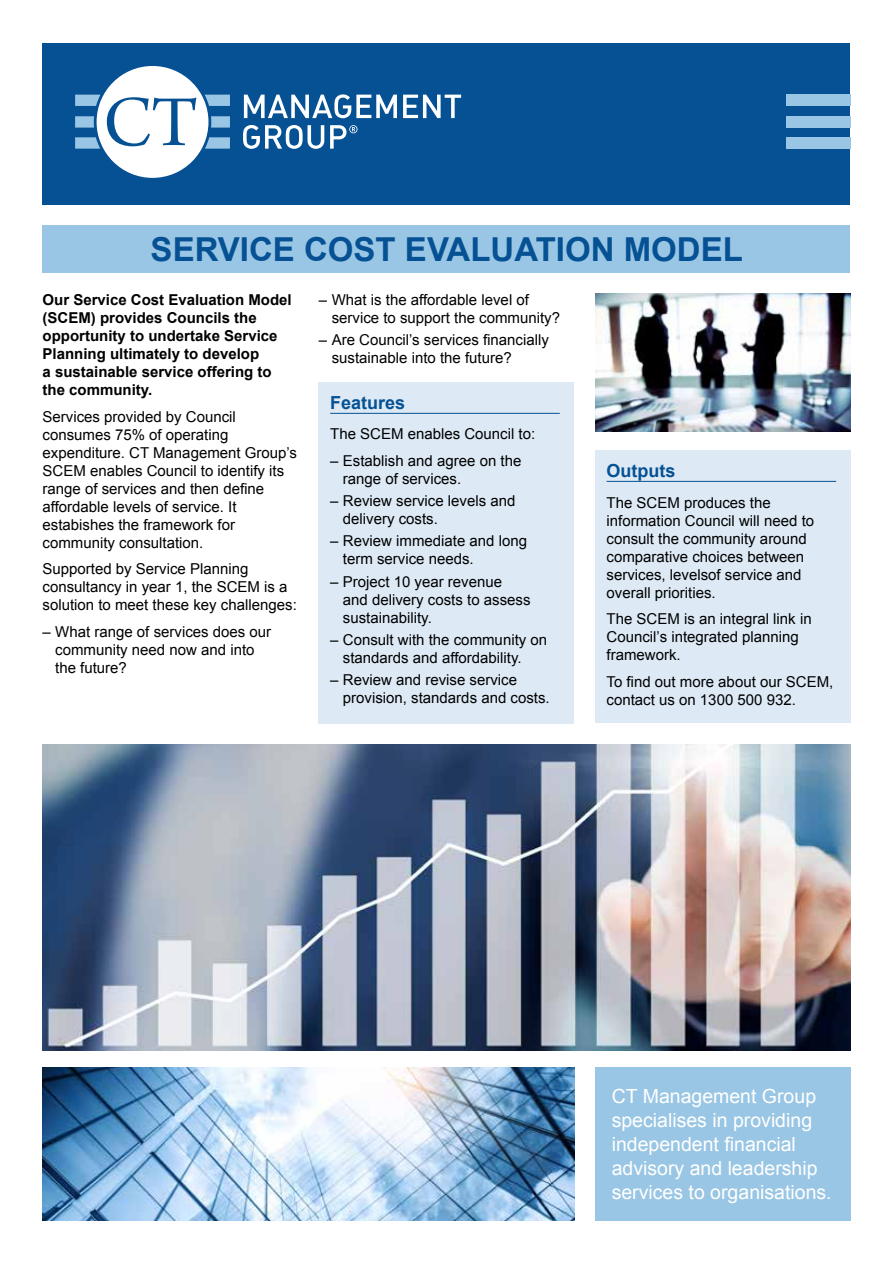
<style>
.page{position:relative;width:893px;height:1263px;background:#fff}
.page>*{position:absolute;margin:0;border:0;box-sizing:border-box;transform-origin:0 0}
.t1{font:700 33px "Arial";color:#055194}
.t2{font:19.5px/24px "Arial";color:#fff}
.t3{font:700 18px "Arial";color:#055194}
.t4{font:15px/18px "Arial";color:#000}
.t5{font:700 15px/18px "Arial";color:#000}
</style>
<div class="page">
<div style="left:595px;top:1067px;width:255px;height:153px;background:#99c6e4"></div>
<img style="left:43px;top:1067px;width:531px;height:153px">
<img style="left:43px;top:744px;width:807px;height:306px">
<img style="left:595px;top:293px;width:255px;height:139px">
<div style="left:43px;top:226px;width:807px;height:47px;background:#99c6e4"></div>
<div style="left:43px;top:43px;width:807px;height:161px;background:#055194"></div>
<svg style="left:244px;top:94px;width:153px;height:24px"></svg>
<svg style="left:403px;top:95px;width:58px;height:23px"></svg>
<svg style="left:243px;top:125px;width:81px;height:24px"></svg>
<svg style="left:330px;top:125px;width:27px;height:24px"></svg>
<svg style="left:75px;top:66px;width:155px;height:112px"></svg>
<div style="left:786px;top:95px;width:64px;height:11px;background:#99c6e4"></div>
<div style="left:786px;top:116px;width:64px;height:12px;background:#99c6e4"></div>
<div style="left:786px;top:137px;width:64px;height:12px;background:#99c6e4"></div>
<div style="left:319px;top:383px;width:255px;height:341px;background:#ddeaf5"></div>
<div style="left:595px;top:451px;width:255px;height:272px;background:#ddeaf5"></div>
<hr style="left:330px;top:413px;width:230px;height:1px;background:#055194">
<hr style="left:607px;top:481px;width:229px;height:1px;background:#055194">
<h1 class="t1" style="left:151px;top:228px;width:594px">SERVICE COST EVALUATION MODEL</h1>
<p class="t5" style="left:43px;top:291px;width:251px">Our Service Cost Evaluation Model (SCEM) provides Councils the opportunity to undertake Service<br>Planning ultimately to develop<br>a sustainable service offering to the community.</p>
<p class="t4" style="left:43px;top:407px;width:256px">Services provided by Council consumes 75% of operating expenditure. CT Management Group’s<br>SCEM enables Council to identify its range of services and then define affordable levels of service. It estabishes the framework for community consultation.</p>
<p class="t4" style="left:43px;top:560px;width:256px">Supported by Service Planning consultancy in year 1, the SCEM is a solution to meet these key challenges:</p>
<p class="t4" style="left:55px;top:622px;width:217px;text-indent:-13px">– What range of services does our community need now and into the future?</p>
<p class="t4" style="left:332px;top:291px;width:230px;text-indent:-13px">– What is the affordable level of service to support the community?</p>
<p class="t4" style="left:332px;top:331px;width:219px;text-indent:-13px">– Are Council’s services financially sustainable into the future?</p>
<p class="t3" style="left:330px;top:390px;width:77px">Features</p>
<p class="t4" style="left:330px;top:425px;width:207px">The SCEM enables Council to:</p>
<p class="t4" style="left:343px;top:452px;width:180px;text-indent:-13px">– Establish and agree on the range of services.</p>
<p class="t4" style="left:343px;top:492px;width:174px;text-indent:-13px">– Review service levels and delivery costs.</p>
<p class="t4" style="left:343px;top:532px;width:186px;text-indent:-13px">– Review immediate and long term service needs.</p>
<p class="t4" style="left:343px;top:573px;width:189px;text-indent:-13px">– Project 10 year revenue and delivery costs to assess sustainability.</p>
<p class="t4" style="left:343px;top:631px;width:206px;text-indent:-13px">– Consult with the community on standards and affordability.</p>
<p class="t4" style="left:343px;top:671px;width:208px;text-indent:-13px">– Review and revise service provision, standards and costs.</p>
<p class="t3" style="left:607px;top:458px;width:70px">Outputs</p>
<p class="t4" style="left:607px;top:493px;width:209px">The SCEM produces the information Council will need to consult the community around comparative choices between services, levelsof service and overall priorities.</p>
<p class="t4" style="left:607px;top:610px;width:207px">The SCEM is an integral link in<br>Council’s integrated planning framework.</p>
<p class="t4" style="left:607px;top:672px;width:228px">To find out more about our SCEM, contact us on 1300 500 932.</p>
<h2 class="t2" style="left:612px;top:1085px;width:221px">CT Management Group specialises in providing independent financial advisory and leadership services to organisations.</h2>
</div>
